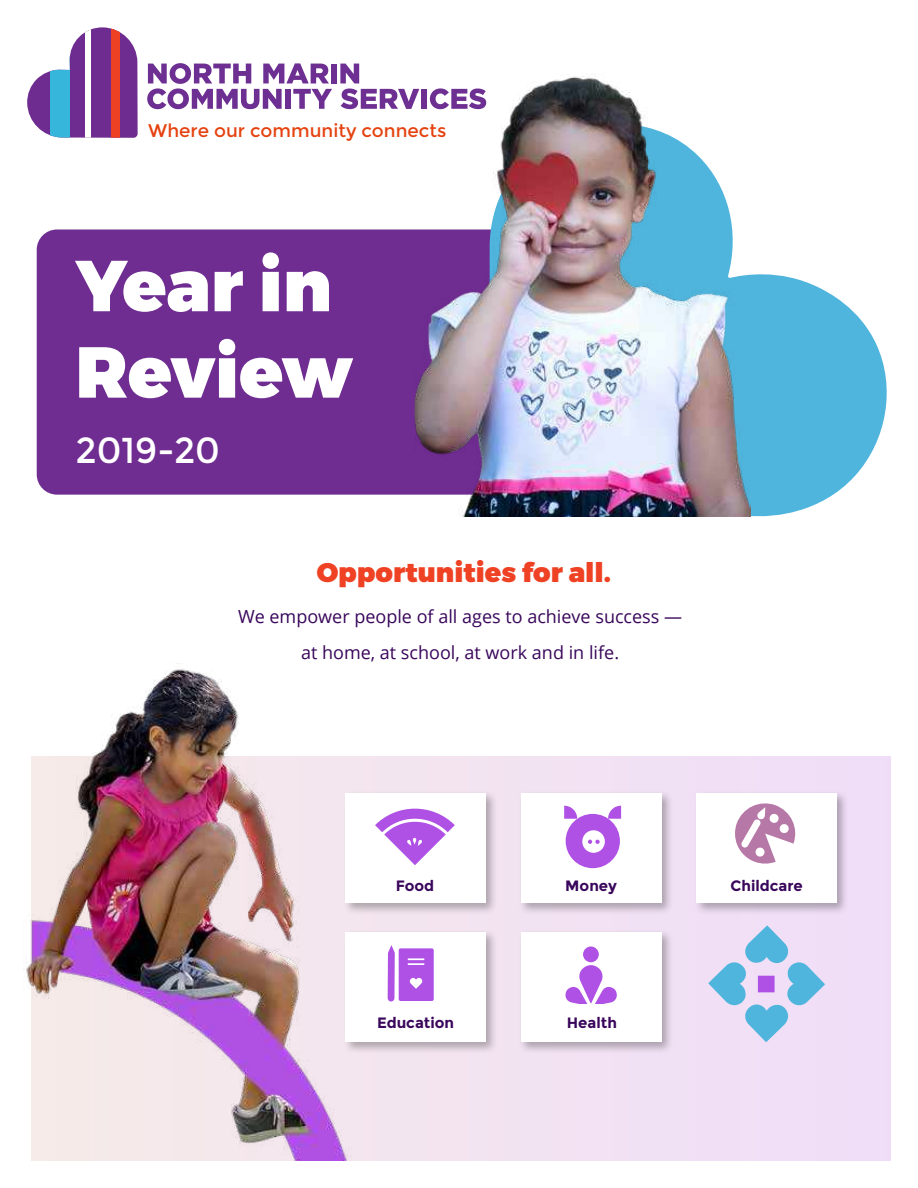
<style>
.page{position:relative;width:918px;height:1188px;background:#fff}
.page>*{position:absolute;margin:0;border:0;box-sizing:border-box;transform-origin:0 0}
.t1{font:900 72px/86.4px "Montserrat";color:#fff}
.t2{font:36px "Montserrat";color:#fff}
.t3{font:900 27px "Montserrat";color:#ef4123}
.t4{font:18.3px "Montserrat";color:#e54210}
.t5{font:18px/36px "Open Sans";color:#39065b;text-align:center}
.t6{font:700 15px "Montserrat";color:#39065b}
</style>
<div class="page">
<svg style="left:27px;top:27px;width:111px;height:111px"></svg>
<div style="left:111px;top:27px;width:9px;height:111px;background:#ee4023"></div>
<div style="left:85px;top:27px;width:6px;height:111px;background:#fff"></div>
<svg style="left:50px;top:27px;width:20px;height:111px;fill:#35b6da"></svg>
<div style="left:331px;top:64px;width:6px;height:19px;background:#6d2f91"></div>
<svg style="left:340px;top:64px;width:19px;height:19px"></svg>
<svg style="left:147px;top:63px;width:185px;height:46px"></svg>
<svg style="left:341px;top:89px;width:74px;height:20px"></svg>
<div style="left:37px;top:230px;width:633px;height:265px;background:#6f2c91;border-radius:20px"></div>
<svg style="left:751px;top:274px;width:136px;height:242px;fill:#50b5dd"></svg>
<div style="left:32px;top:756px;width:859px;height:405px;background:#f0dff6"></div>
<svg style="left:708px;top:926px;width:117px;height:116px"></svg>
<div style="left:758px;top:976px;width:17px;height:16px;background:#b051e5"></div>
<div style="left:518px;top:790px;width:156px;height:125px;background:#000;opacity:.29"></div>
<div style="left:521px;top:793px;width:140px;height:110px;background:#fff"></div>
<div style="left:694px;top:790px;width:155px;height:125px;background:#000;opacity:.29"></div>
<div style="left:697px;top:793px;width:140px;height:110px;background:#fff"></div>
<svg style="left:610px;top:806px;width:11px;height:56px"></svg>
<svg style="left:735px;top:803px;width:61px;height:61px"></svg>
<div style="left:518px;top:929px;width:156px;height:125px;background:#000;opacity:.29"></div>
<div style="left:521px;top:932px;width:140px;height:110px;background:#fff"></div>
<svg style="left:610px;top:987px;width:7px;height:16px"></svg>
<img style="left:23px;top:669px;width:587px;height:492px">
<img style="left:415px;top:76px;width:336px;height:440px">
<p class="t4" style="left:148px;top:120px;width:300px">Where our community connects</p>
<h1 class="t1" style="left:76px;top:245px;width:278px">Year in<br>Review</h1>
<h2 class="t2" style="left:76px;top:429px;width:146px">2019-20</h2>
<h3 class="t3" style="left:317px;top:556px;width:296px">Opportunities for all.</h3>
<p class="t5" style="left:238px;top:598px;width:446px">We empower people of all ages to achieve success — at home, at school, at work and in life.</p>
<p class="t6" style="left:396px;top:877px;width:40px">Food</p>
<p class="t6" style="left:565px;top:877px;width:53px">Money</p>
<p class="t6" style="left:730px;top:877px;width:74px">Childcare</p>
<p class="t6" style="left:377px;top:1014px;width:79px">Education</p>
<p class="t6" style="left:567px;top:1014px;width:52px">Health</p>
</div>
